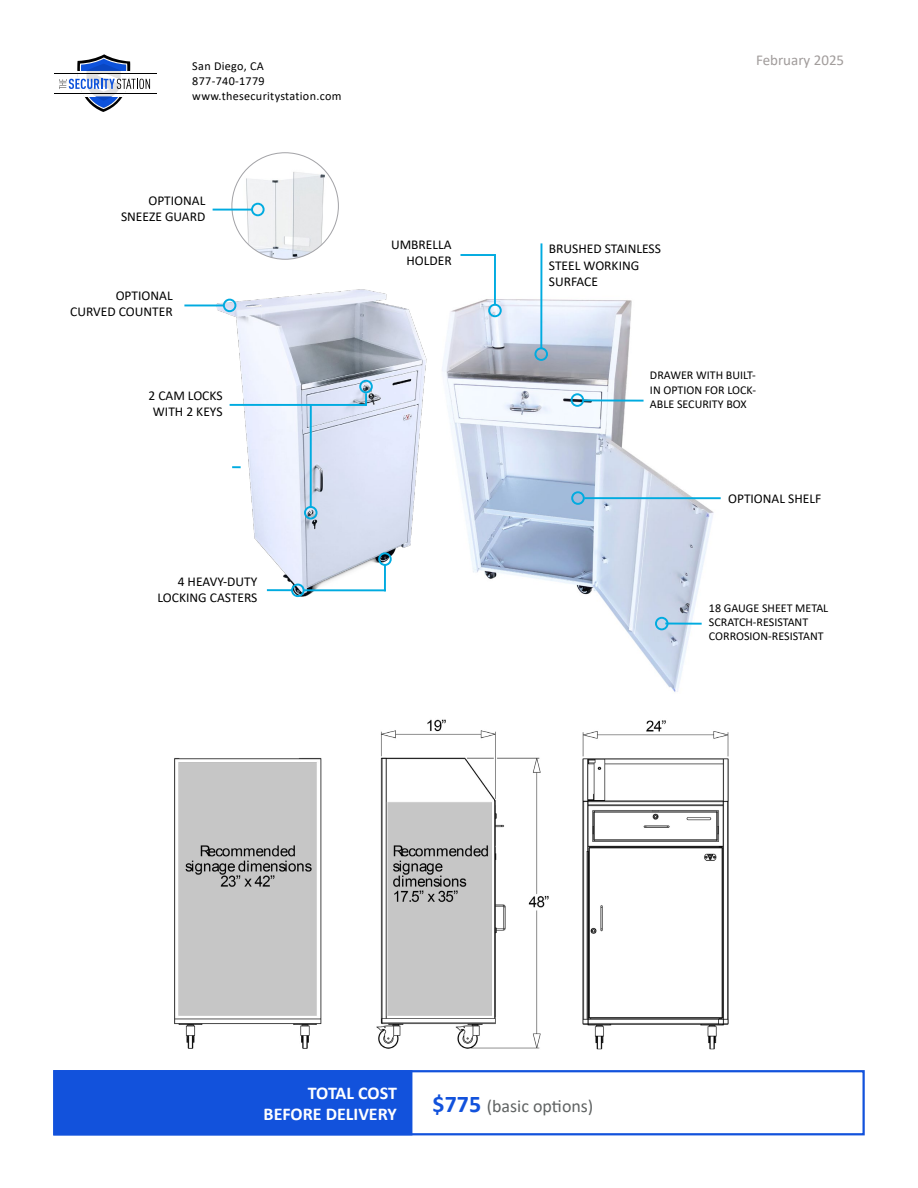
<style>
.page{position:relative;width:918px;height:1188px;background:#fff}
.page>*{position:absolute;margin:0;border:0;box-sizing:border-box;transform-origin:0 0}
.t1{font:700 18px/21.6px "Calibri";color:#fff;text-align:right}
.t2{font:18px "Calibri";color:#606363}
.t3{font:15px "Calibri";color:#a19c9b}
.t4{font:13.5px/16.2px "Calibri";color:#000101;text-align:right}
.t5{font:12.15px/15px "Calibri";letter-spacing:.025em;color:#000}
.t6{font:12px/14.4px "Calibri";color:#000101;text-align:justify}
.s1{font-weight:700;font-size:24px;color:#1252dc}
</style>
<div class="page">
<svg style="left:59px;top:54px;width:91px;height:58px"></svg>
<hr style="left:54px;top:73px;width:103px;height:1px;background:#000">
<hr style="left:54px;top:94px;width:103px;height:1px;background:#000">
<img style="left:232px;top:167px;width:106px;height:92px">
<img style="left:442px;top:292px;width:278px;height:400px">
<img style="left:212px;top:289px;width:215px;height:309px">
<div style="left:53px;top:1070px;width:359px;height:65px;background:#1252dc"></div>
<div style="left:53px;top:1070px;width:812px;height:65px;border:2px solid #1252dc"></div>
<div style="left:534px;top:347px;width:14px;height:14px;border:2px solid #00abe0;border-radius:50%"></div>
<hr style="left:540px;top:243px;width:2px;height:105px;background:#00abe0">
<div style="left:488px;top:304px;width:14px;height:13px;border:2px solid #00abe0;border-radius:50%"></div>
<hr style="left:460px;top:254px;width:35px;height:2px;background:#00abe0">
<div style="left:571px;top:491px;width:14px;height:14px;border:2px solid #00abe0;border-radius:50%"></div>
<div style="left:571px;top:393px;width:13px;height:14px;border:2px solid #00abe0;border-radius:50%"></div>
<div style="left:359px;top:380px;width:14px;height:13px;border:2px solid #00abe0;border-radius:50%"></div>
<div style="left:304px;top:506px;width:14px;height:13px;border:2px solid #00abe0;border-radius:50%"></div>
<hr style="left:584px;top:497px;width:137px;height:2px;background:#00abe0">
<hr style="left:583px;top:399px;width:61px;height:3px;background:#00abe0">
<hr style="left:665px;top:623px;width:37px;height:2px;background:#00abe0">
<div style="left:655px;top:617px;width:14px;height:13px;border:2px solid #00abe0;border-radius:50%"></div>
<div style="left:291px;top:584px;width:14px;height:13px;border:2px solid #00abe0;border-radius:50%"></div>
<div style="left:378px;top:552px;width:14px;height:14px;border:2px solid #00abe0;border-radius:50%"></div>
<div style="left:251px;top:203px;width:14px;height:13px;border:2px solid #00abe0;border-radius:50%"></div>
<div style="left:223px;top:299px;width:13px;height:13px;border:2px solid #00abe0;border-radius:50%"></div>
<hr style="left:384px;top:565px;width:2px;height:26px;background:#00abe0">
<hr style="left:310px;top:405px;width:2px;height:102px;background:#00abe0">
<hr style="left:494px;top:254px;width:2px;height:51px;background:#00abe0">
<svg style="left:365px;top:393px;width:2px;height:13px"></svg>
<hr style="left:230px;top:404px;width:136px;height:2px;background:#00abe0">
<svg style="left:232px;top:466px;width:9px;height:2px"></svg>
<hr style="left:267px;top:589px;width:25px;height:2px;background:#00abe0">
<hr style="left:304px;top:589px;width:82px;height:2px;background:#00abe0">
<hr style="left:213px;top:209px;width:39px;height:2px;background:#00abe0">
<hr style="left:184px;top:305px;width:40px;height:1px;background:#00abe0">
<img style="left:174px;top:719px;width:555px;height:331px">
<p class="t5" style="left:192px;top:58px;width:151px">San Diego, CA<br>877-740-1779 www.thesecuritystation.com</p>
<p class="t4" style="left:121px;top:192px;width:86px">OPTIONAL<br>SNEEZE GUARD</p>
<p class="t4" style="left:70px;top:287px;width:104px">OPTIONAL<br>CURVED COUNTER</p>
<p class="t4" style="left:148px;top:387px;width:76px;text-align:center">2 CAM LOCKS<br>WITH 2 KEYS</p>
<p class="t4" style="left:158px;top:573px;width:101px">4 HEAVY-DUTY<br>LOCKING CASTERS</p>
<p class="t4" style="left:391px;top:236px;width:62px">UMBRELLA<br>HOLDER</p>
<p class="t4" style="left:549px;top:240px;width:113px;text-align:left">BRUSHED STAINLESS<br>STEEL WORKING<br>SURFACE</p>
<p class="t3" style="left:756px;top:50px;width:90px">February 2025</p>
<p class="t6" style="left:650px;top:368px;width:108px">DRAWER WITH BUILT-IN OPTION FOR LOCK-ABLE SECURITY BOX</p>
<p class="t4" style="left:728px;top:490px;width:95px">OPTIONAL SHELF</p>
<p class="t6" style="left:709px;top:600px;width:121px;text-align:left">18 GAUGE SHEET METAL<br>SCRATCH-RESISTANT<br>CORROSION-RESISTANT</p>
<h1 class="t1" style="left:264px;top:1082px;width:135px">TOTAL COST<br>BEFORE DELIVERY</h1>
<h1 class="t2" style="left:433px;top:1093px;width:162px"><span class="s1">$775</span> (basic options)</h1>
</div>
